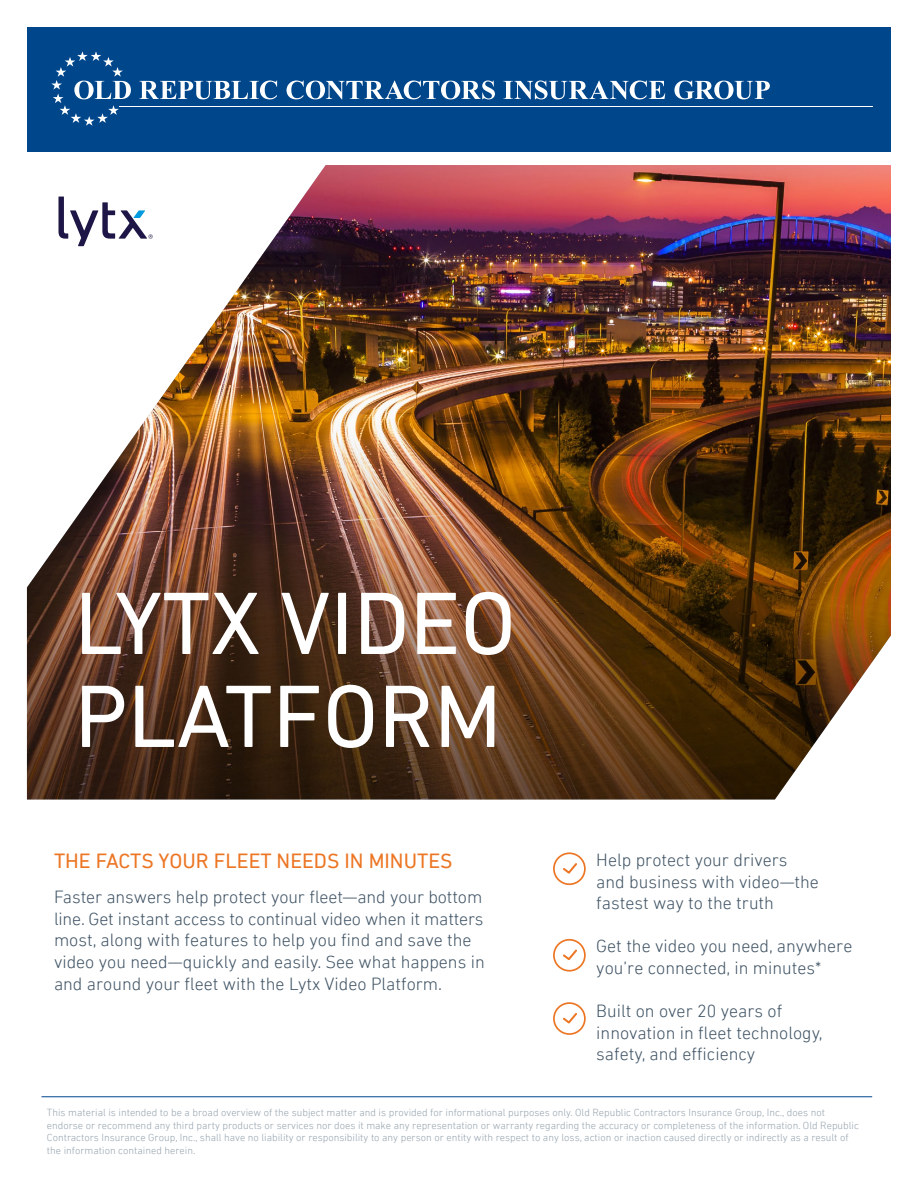
<style>
.page{position:relative;width:918px;height:1188px;background:#fff}
.page>*{position:absolute;margin:0;border:0;box-sizing:border-box;transform-origin:0 0}
.t1{font:90px/93px "DIN Next LT Pro";color:#fff}
.t2{font:21px "DIN Next LT Pro";color:#ec7624}
.t3{font:300 18px/21.6px "DIN Next LT Pro";color:#3f5364}
.t4{font:300 10.5px/12.6px "DIN Next LT Pro";color:#95a3ae}
</style>
<div class="page">
<div style="left:553px;top:852px;width:33px;height:33px;border:2px solid #ec7624;border-radius:50%"></div>
<svg style="left:563px;top:863px;width:14px;height:11px"></svg>
<div style="left:553px;top:939px;width:33px;height:33px;border:2px solid #ec7624;border-radius:50%"></div>
<svg style="left:563px;top:949px;width:14px;height:11px"></svg>
<div style="left:553px;top:1002px;width:33px;height:33px;border:2px solid #ec7624;border-radius:50%"></div>
<svg style="left:563px;top:1013px;width:14px;height:11px"></svg>
<img style="left:27px;top:165px;width:864px;height:635px">
<svg style="left:58px;top:197px;width:95px;height:49px"></svg>
<div style="left:27px;top:27px;width:864px;height:124px;background:#00468b"></div>
<hr style="left:119px;top:106px;width:753px;height:1px;background:#fff">
<svg style="left:51px;top:51px;width:80px;height:75px"></svg>
<svg style="left:139px;top:80px;width:138px;height:19px"></svg>
<svg style="left:287px;top:80px;width:208px;height:19px"></svg>
<svg style="left:503px;top:80px;width:162px;height:19px"></svg>
<svg style="left:674px;top:80px;width:96px;height:19px"></svg>
<hr style="left:41px;top:1096px;width:831px;height:1px;background:#00468b">
<h1 class="t1" style="left:75px;top:576px;width:443px">LYTX VIDEO<br>PLATFORM</h1>
<h2 class="t2" style="left:54px;top:849px;width:400px">THE FACTS YOUR FLEET NEEDS IN MINUTES</h2>
<p class="t3" style="left:54px;top:886px;width:432px">Faster answers help protect your fleet—and your bottom line. Get instant access to continual video when it matters most, along with features to help you find and save the video you need—quickly and easily. See what happens in and around your fleet with the Lytx Video Platform.</p>
<h3 class="t3" style="left:596px;top:849px;width:224px">Help protect your drivers and business with video—the fastest way to the truth</h3>
<h3 class="t3" style="left:596px;top:935px;width:258px">Get the video you need, anywhere you’re connected, in minutes*</h3>
<h3 class="t3" style="left:596px;top:1000px;width:228px">Built on over 20 years of innovation in fleet technology, safety, and efficiency</h3>
<p class="t4" style="left:47px;top:1106px;width:814px">This material is intended to be a broad overview of the subject matter and is provided for informational purposes only. Old Republic Contractors Insurance Group, Inc., does not endorse or recommend any third party products or services nor does it make any representation or warranty regarding the accuracy or completeness of the information. Old Republic Contractors Insurance Group, Inc., shall have no liability or responsibility to any person or entity with respect to any loss, action or inaction caused directly or indirectly as a result of the information contained herein.</p>
</div>
